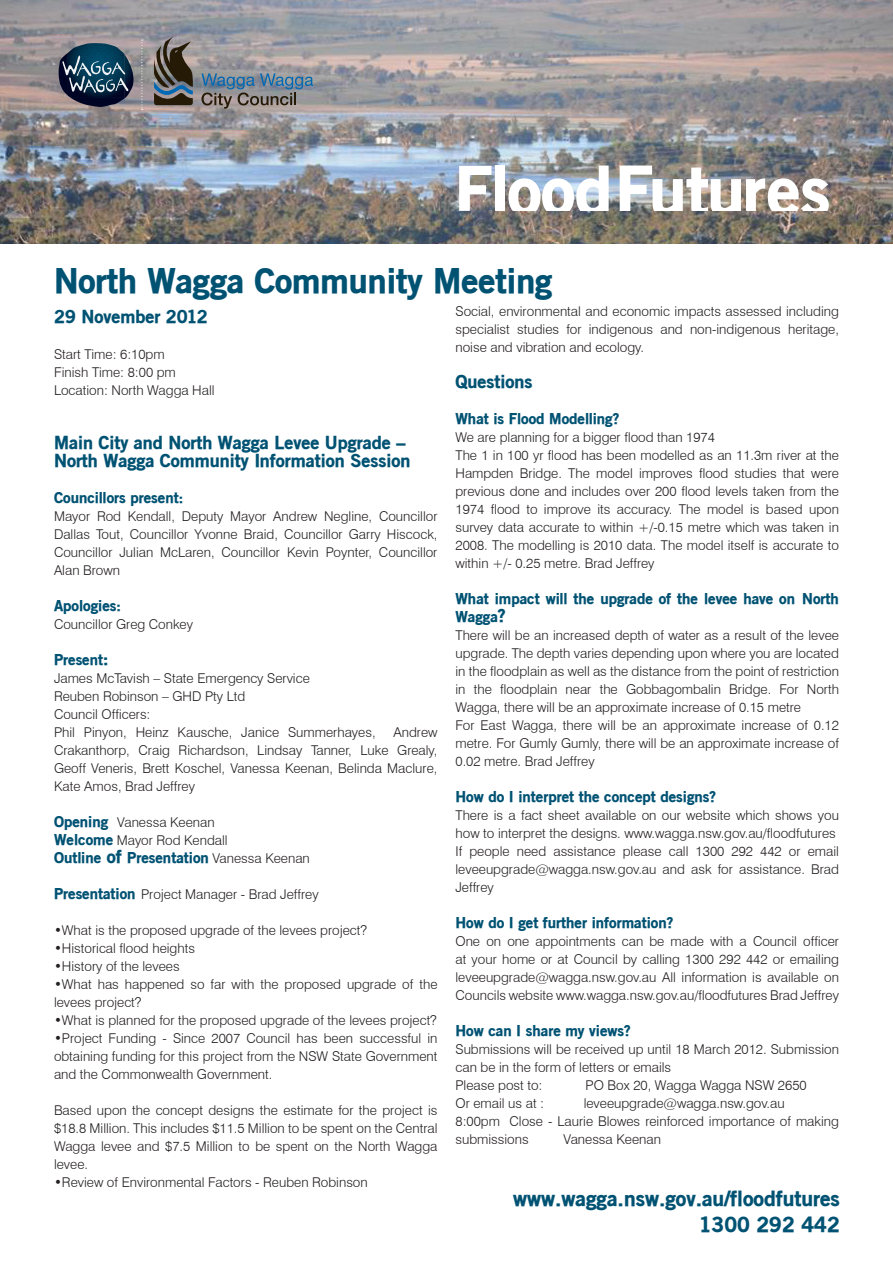
<style>
.page{position:relative;width:893px;height:1263px;background:#fff}
.page>*{position:absolute;margin:0;border:0;box-sizing:border-box;transform-origin:0 0}
.t1{font:900 34.05px "Old Sans";color:#005273}
.t2{font:900 21px "Old Sans";color:#005273}
.t3{font:900 18px/18px "Old Sans";color:#005273}
.t4{font:900 15px/18px "Old Sans";color:#005273}
.t5{font:300 13.5px/18px "Swiss 721 BT";color:#231f20;text-align:justify}
.s1{font-size:18px}
.s2{font-family:"Old Sans";font-weight:900;font-size:15px;color:#005273}
.s3{font-family:"Swiss 721 BT";font-weight:300;font-size:13.5px;color:#231f20}
</style>
<div class="page">
<img style="left:0;top:0;width:893px;height:244px">
<svg style="left:459px;top:166px;width:32px;height:45px"></svg>
<div style="left:495px;top:166px;width:10px;height:45px;background:#fff"></div>
<svg style="left:508px;top:166px;width:101px;height:45px"></svg>
<img style="left:620px;top:166px;width:209px;height:45px">
<svg style="left:154px;top:36px;width:39px;height:70px;background:#5b5956"></svg>
<svg style="left:201px;top:73px;width:112px;height:36px;background:#7a848d"></svg>
<img style="left:68px;top:43px;width:56px;height:55px">
<img style="left:59px;top:53px;width:9px;height:43px">
<img style="left:124px;top:54px;width:10px;height:45px">
<img style="left:71px;top:98px;width:53px;height:9px">
<svg style="left:62px;top:55px;width:66px;height:38px;background:#32576d"></svg>
<svg style="left:141px;top:40px;width:2px;height:70px"></svg>
<p class="t1" style="left:54px;top:260px;width:500px">North Wagga Community Meeting</p>
<p class="t3" style="left:54px;top:308px;width:155px">29 November 2012</p>
<p class="t5" style="left:54px;top:345px;width:112px">Start Time: 6:10pm</p>
<p class="t5" style="left:54px;top:363px;width:123px">Finish Time: 8:00 pm</p>
<p class="t5" style="left:54px;top:381px;width:162px">Location: North Wagga Hall</p>
<p class="t3" style="left:54px;top:434px;width:358px">Main City and North Wagga Levee Upgrade –<br>North Wagga Community Information Session</p>
<p class="t4" style="left:54px;top:489px;width:131px">Councillors present:</p>
<p class="t5" style="left:54px;top:507px;width:385px">Mayor Rod Kendall, Deputy Mayor Andrew Negline, Councillor Dallas Tout, Councillor Yvonne Braid, Councillor Garry Hiscock, Councillor Julian McLaren, Councillor Kevin Poynter, Councillor Alan Brown</p>
<p class="t4" style="left:54px;top:597px;width:69px">Apologies:</p>
<p class="t5" style="left:54px;top:615px;width:141px">Councillor Greg Conkey</p>
<p class="t4" style="left:54px;top:651px;width:56px">Present<span class="s1">:</span></p>
<p class="t5" style="left:54px;top:669px;width:257px">James McTavish – State Emergency Service</p>
<p class="t5" style="left:54px;top:687px;width:193px">Reuben Robinson – GHD Pty Ltd</p>
<p class="t5" style="left:54px;top:705px;width:98px">Council Officers:</p>
<p class="t5" style="left:54px;top:723px;width:323px">Phil Pinyon, Heinz Kausche, Janice Summerhayes,</p>
<p class="t5" style="left:54px;top:723px;width:385px;text-indent:339px">Andrew Crakanthorp, Craig Richardson, Lindsay Tanner, Luke Grealy, Geoff Veneris, Brett Koschel, Vanessa Keenan, Belinda Maclure, Kate Amos, Brad Jeffrey</p>
<p class="t5" style="left:54px;top:813px;width:162px"><span class="s2">Opening</span> Vanessa Keenan</p>
<p class="t5" style="left:54px;top:831px;width:175px"><span class="s2">Welcome</span> Mayor Rod Kendall</p>
<p class="t4" style="left:54px;top:849px;width:257px">Outline <span class="s1">of</span> Presentation <span class="s3">Vanessa Keenan</span></p>
<p class="t5" style="left:54px;top:885px;width:266px"><span class="s2">Presentation</span> Project Manager - Brad Jeffrey</p>
<p class="t5" style="left:54px;top:921px;width:315px">•What is the proposed upgrade of the levees project?</p>
<p class="t5" style="left:54px;top:939px;width:143px">•Historical flood heights</p>
<p class="t5" style="left:54px;top:957px;width:127px">•History of the levees</p>
<p class="t5" style="left:54px;top:975px;width:385px">•What has happened so far with the proposed upgrade of the levees project?</p>
<p class="t5" style="left:54px;top:1011px;width:384px">•What is planned for the proposed upgrade of the levees project?</p>
<p class="t5" style="left:54px;top:1029px;width:385px">•Project Funding - Since 2007 Council has been successful in obtaining funding for this project from the NSW State Government and the Commonwealth Government.</p>
<p class="t5" style="left:54px;top:1101px;width:385px">Based upon the concept designs the estimate for the project is $18.8 Million. This includes $11.5 Million to be spent on the Central Wagga levee and $7.5 Million to be spent on the North Wagga levee.</p>
<p class="t5" style="left:54px;top:1173px;width:315px">•Review of Environmental Factors - Reuben Robinson</p>
<p class="t5" style="left:455px;top:302px;width:385px">Social, environmental and economic impacts assessed including specialist studies for indigenous and non-indigenous heritage, noise and vibration and ecology.</p>
<p class="t3" style="left:455px;top:372px;width:79px">Questions</p>
<p class="t4" style="left:455px;top:409px;width:165px">What is Flood Modelling?</p>
<p class="t5" style="left:455px;top:428px;width:261px">We are planning for a bigger flood than 1974</p>
<p class="t5" style="left:455px;top:446px;width:385px">The 1 in 100 yr flood has been modelled as an 11.3m river at the Hampden Bridge. The model improves flood studies that were previous done and includes over 200 flood levels taken from the 1974 flood to improve its accuracy. The model is based upon survey data accurate to within +/-0.15 metre which was taken in 2008. The modelling is 2010 data. The model itself is accurate to within +/- 0.25 metre. Brad Jeffrey</p>
<p class="t4" style="left:455px;top:589px;width:385px">What impact will the upgrade of the levee have on North<br>Wagga<span class="s1">?</span></p>
<p class="t5" style="left:455px;top:626px;width:385px">There will be an increased depth of water as a result of the levee upgrade. The depth varies depending upon where you are located in the floodplain as well as the distance from the point of restriction in the floodplain near the Gobbagombalin Bridge. For North Wagga, there will be an approximate increase of 0.15 metre</p>
<p class="t5" style="left:455px;top:716px;width:385px">For East Wagga, there will be an approximate increase of 0.12 metre. For Gumly Gumly, there will be an approximate increase of 0.02 metre. Brad Jeffrey</p>
<p class="t4" style="left:455px;top:787px;width:262px">How do I interpret the concept designs?</p>
<p class="t5" style="left:455px;top:806px;width:385px">There is a fact sheet available on our website which shows you how to interpret the designs. www.wagga.nsw.gov.au/floodfutures</p>
<p class="t5" style="left:455px;top:842px;width:385px">If people need assistance please call 1300 292 442 or email leveeupgrade@wagga.nsw.gov.au and ask for assistance. Brad Jeffrey</p>
<p class="t4" style="left:455px;top:913px;width:219px">How do I get further information?</p>
<p class="t5" style="left:455px;top:932px;width:385px">One on one appointments can be made with a Council officer at your home or at Council by calling 1300 292 442 or emailing leveeupgrade@wagga.nsw.gov.au All information is available on Councils website www.wagga.nsw.gov.au/floodfutures Brad Jeffrey</p>
<p class="t4" style="left:455px;top:1021px;width:177px">How can I share my views?</p>
<p class="t5" style="left:455px;top:1040px;width:385px">Submissions will be received up until 18 March 2012. Submission can be in the form of letters or emails</p>
<p class="t5" style="left:455px;top:1076px;width:89px">Please post to:</p>
<p class="t5" style="left:586px;top:1076px;width:223px">PO Box 20, Wagga Wagga NSW 2650</p>
<p class="t5" style="left:455px;top:1094px;width:90px">Or email us at :</p>
<p class="t5" style="left:584px;top:1094px;width:203px">leveeupgrade@wagga.nsw.gov.au</p>
<p class="t5" style="left:455px;top:1112px;width:385px">8:00pm Close - Laurie Blowes reinforced importance of making submissions</p>
<p class="t5" style="left:563px;top:1130px;width:99px">Vanessa Keenan</p>
<p class="t2" style="left:513px;top:1186px;width:328px">www.wagga.nsw.gov.au/floodfutures</p>
<p class="t2" style="left:699px;top:1211px;width:143px">1300 292 442</p>
</div>
